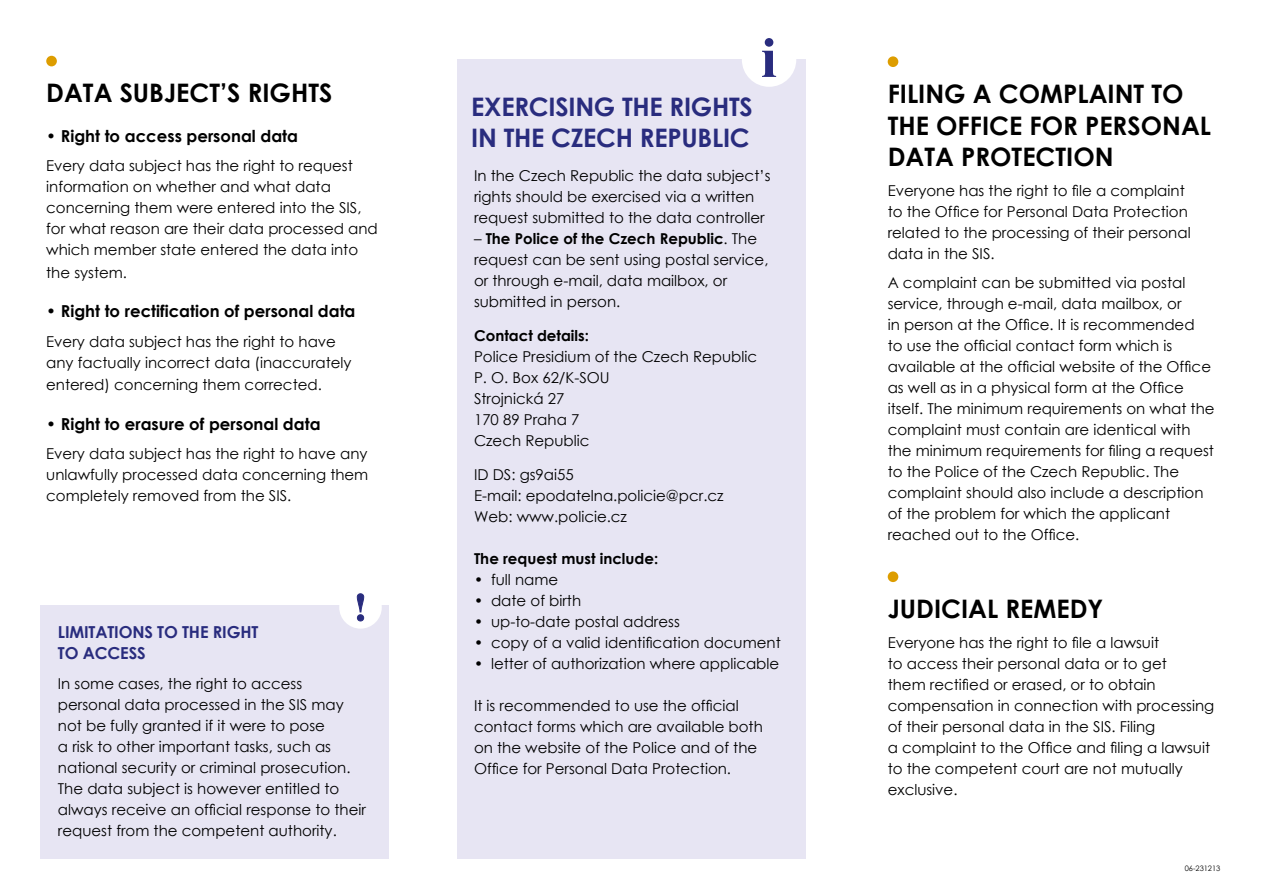
<style>
.page{position:relative;width:1263px;height:893px;background:#fff}
.page>*{position:absolute;margin:0;border:0;box-sizing:border-box;transform-origin:0 0}
.t1{font:700 25.5px/31.5px "Century Gothic";color:#000}
.t2{font:700 25.5px/30.6px "Century Gothic";letter-spacing:-.01em;color:#292c7e}
.t3{font:700 16.5px "Century Gothic";color:#000}
.t4{font:700 16.5px/21px "Century Gothic";letter-spacing:-.01em;color:#292c7e}
.t5{font:15px/21px "Century Gothic";color:#000}
.t6{font:700 15px "Century Gothic";color:#000}
.t7{font:7.5px "Century Gothic";color:#000}
.s1{font-weight:400}
.s2{font-weight:700}
</style>
<div class="page">
<div style="left:457px;top:60px;width:349px;height:799px;background:#e7e5f3"></div>
<div style="left:742px;top:32px;width:54px;height:55px;background:#fff;border-radius:50%"></div>
<svg style="left:762px;top:38px;width:14px;height:39px"></svg>
<div style="left:46px;top:56px;width:11px;height:10px;background:#dd9d00;border-radius:50%"></div>
<div style="left:40px;top:606px;width:349px;height:253px;background:#e7e5f3"></div>
<div style="left:339px;top:586px;width:43px;height:43px;background:#fff;border-radius:50%"></div>
<svg style="left:357px;top:593px;width:7px;height:28px"></svg>
<div style="left:888px;top:56px;width:10px;height:11px;background:#dd9d00;border-radius:50%"></div>
<div style="left:888px;top:571px;width:10px;height:11px;background:#dd9d00;border-radius:50%"></div>
<h1 class="t1" style="left:46px;top:77px;width:288px">DATA SUBJECT’S RIGHTS</h1>
<p class="t3" style="left:46px;top:126px;width:253px"><span class="s1">•</span> Right to access personal data</p>
<p class="t5" style="left:46px;top:155px;width:333px">Every data subject has the right to request information on whether and what data concerning them were entered into the SIS, for what reason are their data processed and which member state entered the data into</p>
<p class="t5" style="left:46px;top:262px;width:82px">the system.</p>
<p class="t3" style="left:46px;top:301px;width:311px"><span class="s1">•</span> Right to rectification of personal data</p>
<p class="t5" style="left:46px;top:331px;width:307px">Every data subject has the right to have any factually incorrect data (inaccurately</p>
<p class="t5" style="left:46px;top:374px;width:277px">entered) concerning them corrected.</p>
<p class="t3" style="left:46px;top:414px;width:276px"><span class="s1">•</span> Right to erasure of personal data</p>
<p class="t5" style="left:46px;top:443px;width:324px;text-align:justify">Every data subject has the right to have any unlawfully processed data concerning them completely removed from the SIS.</p>
<p class="t4" style="left:58px;top:621px;width:202px">LIMITATIONS TO THE RIGHT<br>TO ACCESS</p>
<p class="t5" style="left:58px;top:672px;width:309px">In some cases, the right to access personal data processed in the SIS may not be fully granted if it were to pose<br>a risk to other important tasks, such as national security or criminal prosecution.<br>The data subject is however entitled to always receive an official response to their request from the competent authority.</p>
<h1 class="t2" style="left:471px;top:91px;width:283px">EXERCISING THE RIGHTS<br>IN THE CZECH REPUBLIC</h1>
<p class="t5" style="left:474px;top:165px;width:298px">In the Czech Republic the data subject’s rights should be exercised via a written request submitted to the data controller</p>
<p class="t5" style="left:474px;top:228px;width:296px">– <span class="s2">The Police of the Czech Republic</span>. The request can be sent using postal service, or through e-mail, data mailbox, or submitted in person.</p>
<p class="t6" style="left:474px;top:326px;width:116px">Contact details:</p>
<p class="t5" style="left:474px;top:346px;width:285px">Police Presidium of the Czech Republic<br>P. O. Box 62/K-SOU<br>Strojnická 27<br>170 89 Praha 7<br>Czech Republic</p>
<p class="t5" style="left:474px;top:464px;width:251px">ID DS: gs9ai55<br>E-mail: epodatelna.policie@pcr.cz<br>Web: www.policie.cz</p>
<p class="t6" style="left:474px;top:549px;width:186px">The request must include:</p>
<p class="t5" style="left:474px;top:569px;width:86px">• full name</p>
<p class="t5" style="left:474px;top:590px;width:109px">• date of birth</p>
<p class="t5" style="left:474px;top:611px;width:207px">• up-to-date postal address</p>
<p class="t5" style="left:474px;top:632px;width:308px">• copy of a valid identification document</p>
<p class="t5" style="left:474px;top:653px;width:307px">• letter of authorization where applicable</p>
<p class="t5" style="left:474px;top:695px;width:290px">It is recommended to use the official contact forms which are available both on the website of the Police and of the Office for Personal Data Protection.</p>
<h1 class="t1" style="left:888px;top:77px;width:325px">FILING A COMPLAINT TO<br>THE OFFICE FOR PERSONAL<br>DATA PROTECTION</h1>
<p class="t5" style="left:888px;top:179px;width:304px">Everyone has the right to file a complaint to the Office for Personal Data Protection related to the processing of their personal data in the SIS.</p>
<p class="t5" style="left:888px;top:272px;width:328px">A complaint can be submitted via postal service, through e-mail, data mailbox, or<br>in person at the Office. It is recommended<br>to use the official contact form which is available at the official website of the Office as well as in a physical form at the Office itself. The minimum requirements on what the complaint must contain are identical with the minimum requirements for filing a request to the Police of the Czech Republic. The complaint should also include a description of the problem for which the applicant reached out to the Office.</p>
<h1 class="t1" style="left:888px;top:592px;width:217px">JUDICIAL REMEDY</h1>
<p class="t5" style="left:888px;top:631px;width:328px">Everyone has the right to file a lawsuit<br>to access their personal data or to get<br>them rectified or erased, or to obtain compensation in connection with processing of their personal data in the SIS. Filing<br>a complaint to the Office and filing a lawsuit to the competent court are not mutually exclusive.</p>
<p class="t7" style="left:1185px;top:863px;width:37px">06-231213</p>
</div>
